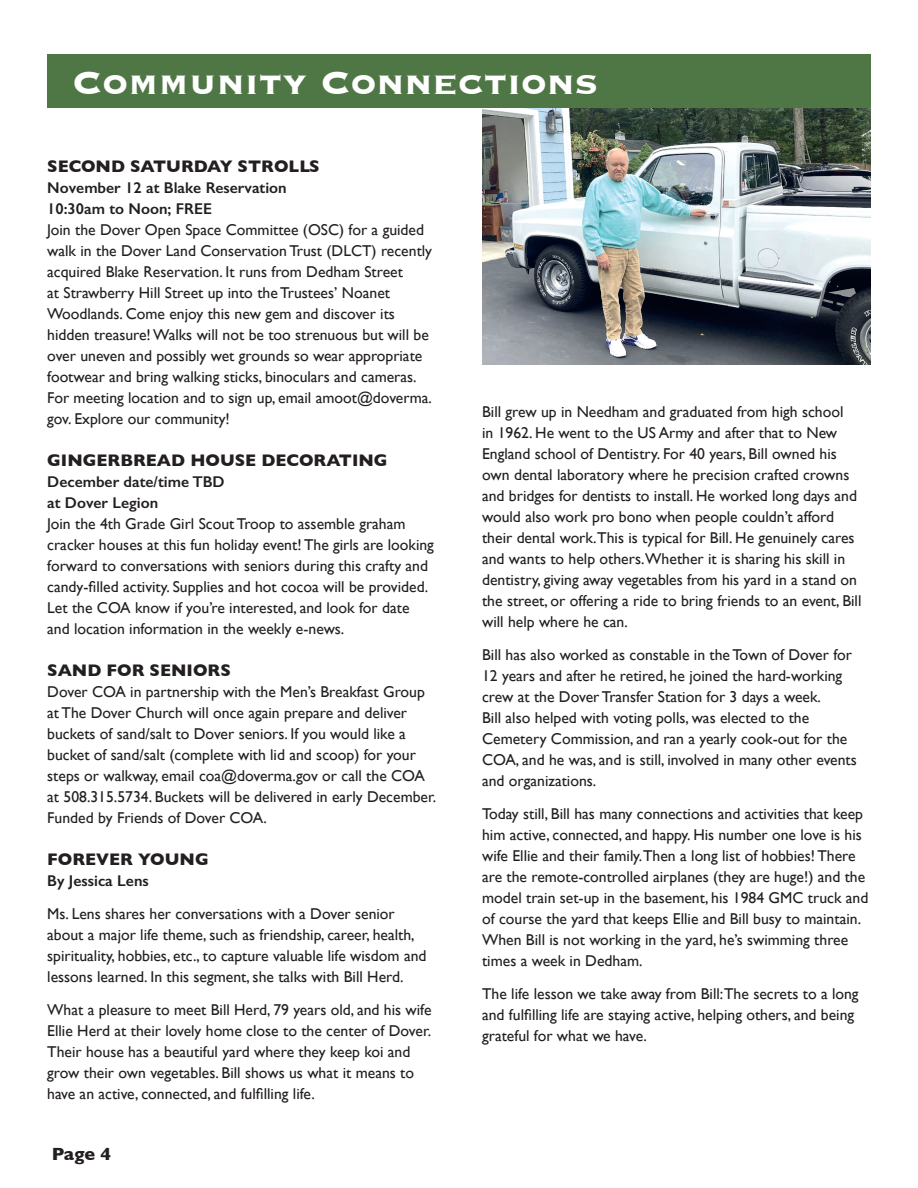
<style>
.page{position:relative;width:918px;height:1188px;background:#fff}
.page>*{position:absolute;margin:0;border:0;box-sizing:border-box;transform-origin:0 0}
.t1{font:700 42px "Copperplate";color:#fff}
.t2{font:700 18px "Gill Sans";color:#231f20}
.t3{font:700 17.1px "Gill Sans";color:#231f20}
.t4{font:15.6px/21px "Gill Sans";color:#231f20}
.t5{font:600 15.6px "Gill Sans";color:#231f20}
</style>
<div class="page">
<img style="left:483px;top:108px;width:388px;height:257px">
<div style="left:47px;top:54px;width:824px;height:54px;background:#4f7645"></div>
<p class="t1" style="left:72px;top:55px;width:528px">Community Connections</p>
<p class="t3" style="left:47px;top:153px;width:274px">SECOND SATURDAY STROLLS</p>
<p class="t5" style="left:47px;top:178px;width:241px">November 12 at Blake Reservation</p>
<p class="t5" style="left:47px;top:199px;width:166px">10:30am to Noon; FREE</p>
<p class="t4" style="left:47px;top:219px;width:386px">Join the Dover Open Space Committee (OSC) for a guided walk in the Dover Land Conservation Trust (DLCT) recently acquired Blake Reservation. It runs from Dedham Street<br>at Strawberry Hill Street up into the Trustees’ Noanet Woodlands. Come enjoy this new gem and discover its hidden treasure! Walks will not be too strenuous but will be over uneven and possibly wet grounds so wear appropriate footwear and bring walking sticks, binoculars and cameras.<br>For meeting location and to sign up, email amoot@doverma. gov. Explore our community!</p>
<p class="t3" style="left:47px;top:447px;width:342px">GINGERBREAD HOUSE DECORATING</p>
<p class="t5" style="left:47px;top:472px;width:179px">December date/time TBD</p>
<p class="t5" style="left:47px;top:493px;width:113px">at Dover Legion</p>
<p class="t4" style="left:47px;top:513px;width:388px">Join the 4th Grade Girl Scout Troop to assemble graham cracker houses at this fun holiday event! The girls are looking forward to conversations with seniors during this crafty and candy-filled activity. Supplies and hot cocoa will be provided.<br>Let the COA know if you’re interested, and look for date and location information in the weekly e-news.</p>
<p class="t3" style="left:47px;top:657px;width:185px">SAND FOR SENIORS</p>
<p class="t4" style="left:47px;top:681px;width:390px">Dover COA in partnership with the Men’s Breakfast Group at The Dover Church will once again prepare and deliver buckets of sand/salt to Dover seniors. If you would like a bucket of sand/salt (complete with lid and scoop) for your steps or walkway, email coa@doverma.gov or call the COA at 508.315.5734. Buckets will be delivered in early December.<br>Funded by Friends of Dover COA.</p>
<p class="t3" style="left:47px;top:846px;width:163px">FOREVER YOUNG</p>
<p class="t5" style="left:47px;top:871px;width:103px">By Jessica Lens</p>
<p class="t4" style="left:47px;top:903px;width:381px">Ms. Lens shares her conversations with a Dover senior about a major life theme, such as friendship, career, health, spirituality, hobbies, etc., to capture valuable life wisdom and lessons learned. In this segment, she talks with Bill Herd.</p>
<p class="t4" style="left:47px;top:999px;width:386px">What a pleasure to meet Bill Herd, 79 years old, and his wife Ellie Herd at their lovely home close to the center of Dover.<br>Their house has a beautiful yard where they keep koi and grow their own vegetables. Bill shows us what it means to have an active, connected, and fulfilling life.</p>
<p class="t2" style="left:52px;top:1139px;width:61px">Page 4</p>
<p class="t4" style="left:482px;top:401px;width:381px">Bill grew up in Needham and graduated from high school<br>in 1962. He went to the US Army and after that to New England school of Dentistry. For 40 years, Bill owned his own dental laboratory where he precision crafted crowns and bridges for dentists to install. He worked long days and would also work pro bono when people couldn’t afford their dental work.This is typical for Bill. He genuinely cares and wants to help others.Whether it is sharing his skill in dentistry, giving away vegetables from his yard in a stand on the street, or offering a ride to bring friends to an event, Bill will help where he can.</p>
<p class="t4" style="left:482px;top:644px;width:371px">Bill has also worked as constable in the Town of Dover for<br>12 years and after he retired, he joined the hard-working crew at the Dover Transfer Station for 3 days a week.</p>
<p class="t4" style="left:482px;top:707px;width:376px">Bill also helped with voting polls, was elected to the Cemetery Commission, and ran a yearly cook-out for the COA, and he was, and is still, involved in many other events and organizations.</p>
<p class="t4" style="left:482px;top:803px;width:388px">Today still, Bill has many connections and activities that keep him active, connected, and happy. His number one love is his wife Ellie and their family.Then a long list of hobbies! There are the remote-controlled airplanes (they are huge!) and the model train set-up in the basement, his 1984 GMC truck and of course the yard that keeps Ellie and Bill busy to maintain.<br>When Bill is not working in the yard, he’s swimming three times a week in Dedham.</p>
<p class="t4" style="left:482px;top:983px;width:378px">The life lesson we take away from Bill:The secrets to a long and fulfilling life are staying active, helping others, and being grateful for what we have.</p>
</div>
